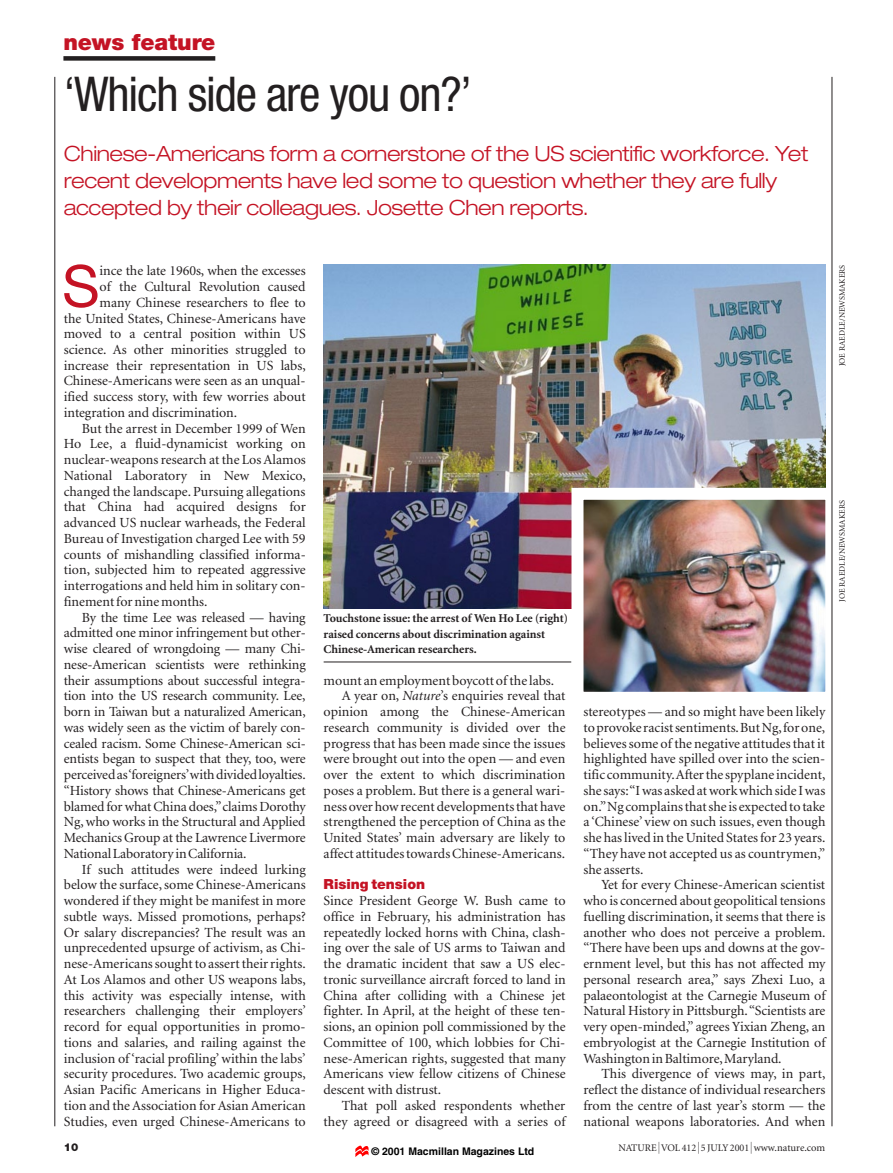
<style>
.page{position:relative;width:893px;height:1173px;background:#fff}
.page>*{position:absolute;margin:0;border:0;box-sizing:border-box;transform-origin:0 0}
.t1{font:58.05px "Helvetica Neue";color:#c41324}
.t2{font:condensed 48px "Helvetica Neue";letter-spacing:-.025em;color:#231f20}
.t3{font:900 22.5px "Helvetica Neue";letter-spacing:-.005em;color:#c41324}
.t4{font:300 expanded 21px/27px "Helvetica Neue";letter-spacing:-.02em;color:#c41324}
.t5{font:13.95px/15.8px "Minion";color:#231f20;text-align:justify}
.t6{font:900 13.95px "Helvetica Neue";color:#c41324}
.t7{font:700 12px/15.8px "Minion";letter-spacing:-.005em;color:#231f20}
.t8{font:900 10.8px "Helvetica Neue";color:#231f20}
.t9{font:700 10.5px "Helvetica";color:#000}
.t10{font:10.2px "Minion";color:#231f20}
.t11{font:8.25px "Minion";color:#231f20}
.s1{font-style:italic}
.s2{font-family:"Unica SB";font-weight:300;font-size:12px;color:#fff}
.s3{font-size:10.5px;color:#fff}
.s4{font-family:"Unica SB";font-weight:300;font-size:12px}
.s5{font-size:10.5px}
</style>
<div class="page">
<hr style="left:323px;top:662px;width:248px;height:1px;background:#231f20">
<img style="left:323px;top:265px;width:502px;height:343px">
<div style="left:63px;top:56px;width:152px;height:5px;background:#231f20"></div>
<img style="left:584px;top:501px;width:240px;height:190px">
<div style="left:571px;top:488px;width:266px;height:216px;border:12px solid #fff"></div>
<hr style="left:55px;top:77px;width:1px;height:1049px;background:#231f20">
<hr style="left:831px;top:77px;width:1px;height:1049px;background:#231f20">
<svg style="left:355px;top:1146px;width:13px;height:11px"></svg>
<h3 class="t3" style="left:63px;top:33px;width:153px">news feature</h3>
<h2 class="t2" style="left:64px;top:77px;width:410px">‘Which side are you on?’</h2>
<h3 class="t4" style="left:64px;top:142px;width:746px">Chinese-Americans form a cornerstone of the US scientific workforce. Yet recent developments have led some to question whether they are fully accepted by their colleagues. Josette Chen reports.</h3>
<h1 class="t1" style="left:62px;top:265px;width:39px">S</h1>
<p class="t5" style="left:100px;top:264px;width:207px">ince the late 1960s, when the excesses</p>
<p class="t5" style="left:100px;top:280px;width:207px">of the Cultural Revolution caused</p>
<p class="t5" style="left:100px;top:296px;width:208px">many Chinese researchers to flee to</p>
<p class="t5" style="left:64px;top:311px;width:243px">the United States, Chinese-Americans have</p>
<p class="t5" style="left:64px;top:327px;width:243px">moved to a central position within US</p>
<p class="t5" style="left:64px;top:343px;width:243px">science. As other minorities struggled to</p>
<p class="t5" style="left:64px;top:359px;width:243px">increase their representation in US labs,</p>
<p class="t5" style="left:64px;top:374px;width:243px">Chinese-Americans were seen as an unqual-</p>
<p class="t5" style="left:64px;top:390px;width:243px">ified success story, with few worries about</p>
<p class="t5" style="left:64px;top:406px;width:175px">integration and discrimination.</p>
<p class="t5" style="left:82px;top:422px;width:225px">But the arrest in December 1999 of Wen</p>
<p class="t5" style="left:64px;top:437px;width:243px">Ho Lee, a fluid-dynamicist working on</p>
<p class="t5" style="left:64px;top:453px;width:243px">nuclear-weapons research at the Los Alamos</p>
<p class="t5" style="left:64px;top:469px;width:243px">National Laboratory in New Mexico,</p>
<p class="t5" style="left:64px;top:485px;width:243px">changed the landscape. Pursuing allegations</p>
<p class="t5" style="left:64px;top:500px;width:243px">that China had acquired designs for</p>
<p class="t5" style="left:64px;top:516px;width:243px">advanced US nuclear warheads, the Federal</p>
<p class="t5" style="left:64px;top:532px;width:243px">Bureau of Investigation charged Lee with 59</p>
<p class="t5" style="left:64px;top:548px;width:243px">counts of mishandling classified informa-</p>
<p class="t5" style="left:64px;top:563px;width:243px">tion, subjected him to repeated aggressive</p>
<p class="t5" style="left:64px;top:579px;width:243px">interrogations and held him in solitary con-</p>
<p class="t5" style="left:64px;top:595px;width:145px">finement for nine months.</p>
<p class="t5" style="left:82px;top:611px;width:225px">By the time Lee was released — having</p>
<p class="t5" style="left:64px;top:626px;width:243px">admitted one minor infringement but other-</p>
<p class="t5" style="left:64px;top:642px;width:243px">wise cleared of wrongdoing — many Chi-</p>
<p class="t5" style="left:64px;top:658px;width:243px">nese-American scientists were rethinking</p>
<p class="t5" style="left:64px;top:674px;width:243px">their assumptions about successful integra-</p>
<p class="t5" style="left:64px;top:689px;width:243px">tion into the US research community. Lee,</p>
<p class="t5" style="left:64px;top:705px;width:243px">born in Taiwan but a naturalized American,</p>
<p class="t5" style="left:64px;top:721px;width:243px">was widely seen as the victim of barely con-</p>
<p class="t5" style="left:64px;top:737px;width:243px">cealed racism. Some Chinese-American sci-</p>
<p class="t5" style="left:64px;top:752px;width:243px">entists began to suspect that they, too, were</p>
<p class="t5" style="left:64px;top:768px;width:243px">perceived as ‘foreigners’with divided loyalties.</p>
<p class="t5" style="left:64px;top:784px;width:243px">“History shows that Chinese-Americans get</p>
<p class="t5" style="left:64px;top:800px;width:243px">blamed for what China does,”claims Dorothy</p>
<p class="t5" style="left:64px;top:815px;width:243px">Ng, who works in the Structural and Applied</p>
<p class="t5" style="left:64px;top:831px;width:243px">Mechanics Group at the Lawrence Livermore</p>
<p class="t5" style="left:64px;top:847px;width:184px">National Laboratory in California.</p>
<p class="t5" style="left:82px;top:863px;width:225px">If such attitudes were indeed lurking</p>
<p class="t5" style="left:64px;top:878px;width:243px">below the surface, some Chinese-Americans</p>
<p class="t5" style="left:64px;top:894px;width:243px">wondered if they might be manifest in more</p>
<p class="t5" style="left:64px;top:910px;width:243px">subtle ways. Missed promotions, perhaps?</p>
<p class="t5" style="left:64px;top:926px;width:243px">Or salary discrepancies? The result was an</p>
<p class="t5" style="left:64px;top:941px;width:243px">unprecedented upsurge of activism, as Chi-</p>
<p class="t5" style="left:64px;top:957px;width:243px">nese-Americans sought to assert their rights.</p>
<p class="t5" style="left:64px;top:973px;width:243px">At Los Alamos and other US weapons labs,</p>
<p class="t5" style="left:64px;top:989px;width:243px">this activity was especially intense, with</p>
<p class="t5" style="left:64px;top:1004px;width:243px">researchers challenging their employers’</p>
<p class="t5" style="left:64px;top:1020px;width:243px">record for equal opportunities in promo-</p>
<p class="t5" style="left:64px;top:1036px;width:243px">tions and salaries, and railing against the</p>
<p class="t5" style="left:64px;top:1052px;width:243px">inclusion of ‘racial profiling’ within the labs’</p>
<p class="t5" style="left:64px;top:1067px;width:243px">security procedures. Two academic groups,</p>
<p class="t5" style="left:64px;top:1083px;width:243px">Asian Pacific Americans in Higher Educa-</p>
<p class="t5" style="left:64px;top:1099px;width:243px">tion and the Association for Asian American</p>
<p class="t5" style="left:64px;top:1115px;width:243px">Studies, even urged Chinese-Americans to</p>
<p class="t7" style="left:323px;top:611px;width:246px">Touchstone issue: the arrest of Wen Ho Lee (right) raised concerns about discrimination against<br>Chinese-American researchers.</p>
<p class="t5" style="left:323px;top:674px;width:232px">mount an employment boycott of the labs.</p>
<p class="t5" style="left:341px;top:689px;width:225px">A year on, <span class="s1">Nature</span>’s enquiries reveal that</p>
<p class="t5" style="left:323px;top:705px;width:243px">opinion among the Chinese-American</p>
<p class="t5" style="left:323px;top:721px;width:243px">research community is divided over the</p>
<p class="t5" style="left:323px;top:737px;width:243px">progress that has been made since the issues</p>
<p class="t5" style="left:323px;top:752px;width:243px">were brought out into the open — and even</p>
<p class="t5" style="left:323px;top:768px;width:243px">over the extent to which discrimination</p>
<p class="t5" style="left:323px;top:784px;width:243px">poses a problem. But there is a general wari-</p>
<p class="t5" style="left:323px;top:800px;width:243px">ness over how recent developments that have</p>
<p class="t5" style="left:323px;top:815px;width:243px">strengthened the perception of China as the</p>
<p class="t5" style="left:323px;top:831px;width:243px">United States’ main adversary are likely to</p>
<p class="t5" style="left:323px;top:847px;width:243px">affect attitudes towards Chinese-Americans.</p>
<p class="t6" style="left:323px;top:880px;width:103px">Rising tension</p>
<p class="t5" style="left:323px;top:894px;width:243px">Since President George W. Bush came to office in February, his administration has repeatedly locked horns with China, clash&shy;ing over the sale of US arms to Taiwan and the dramatic incident that saw a US elec&shy;tronic surveillance aircraft forced to land in China after colliding with a Chinese jet fighter. In April, at the height of these ten&shy;sions, an opinion poll commissioned by the Committee of 100, which lobbies for Chi&shy;nese-American rights, suggested that many Americans view fellow citizens of Chinese descent with distrust.</p>
<p class="t5" style="left:323px;top:1099px;width:243px;text-align:right">That poll asked respondents whether they agreed or disagreed with a series of</p>
<p class="t5" style="left:583px;top:705px;width:243px">stereotypes — and so might have been likely to provoke racist sentiments.But Ng,for one, believes some of the negative attitudes that it highlighted have spilled over into the scien&shy;tific community.After the spyplane incident, she says:“I was asked at work which side I was on.”Ng complains that she is expected to take a ‘Chinese’ view on such issues, even though she has lived in the United States for 23 years. “They have not accepted us as countrymen,” she asserts.</p>
<p class="t5" style="left:583px;top:878px;width:243px;text-indent:18px">Yet for every Chinese-American scientist who is concerned about geopolitical tensions fuelling discrimination, it seems that there is another who does not perceive a problem. “There have been ups and downs at the gov&shy;ernment level, but this has not affected my personal research area,” says Zhexi Luo, a palaeontologist at the Carnegie Museum of Natural History in Pittsburgh.“Scientists are very open-minded,” agrees Yixian Zheng, an embryologist at the Carnegie Institution of Washington in Baltimore,Maryland.</p>
<p class="t5" style="left:583px;top:1067px;width:243px;text-indent:18px">This divergence of views may, in part, reflect the distance of individual researchers from the centre of last year’s storm — the national weapons laboratories. And when</p>
<p class="t8" style="left:64px;top:1143px;width:16px">10</p>
<p class="t10" style="left:594px;top:1143px;width:233px"><span class="s2">|</span> <span class="s3">www</span>NATURE<span class="s4">|</span> VOL 412 <span class="s4">|</span> 5 JULY 2001 <span class="s4">|</span> <span class="s5">www.nature.com</span></p>
<p class="t9" style="left:371px;top:1148px;width:164px">© 2001 Macmillan Magazines Ltd</p>
<p class="t11" style="left:838px;top:366px;width:103px;rotate:-90deg">JOE RAEDLE/NEWSMAKERS</p>
<p class="t11" style="left:838px;top:602px;width:103px;rotate:-90deg">JOE RAEDLE/NEWSMAKERS</p>
</div>
